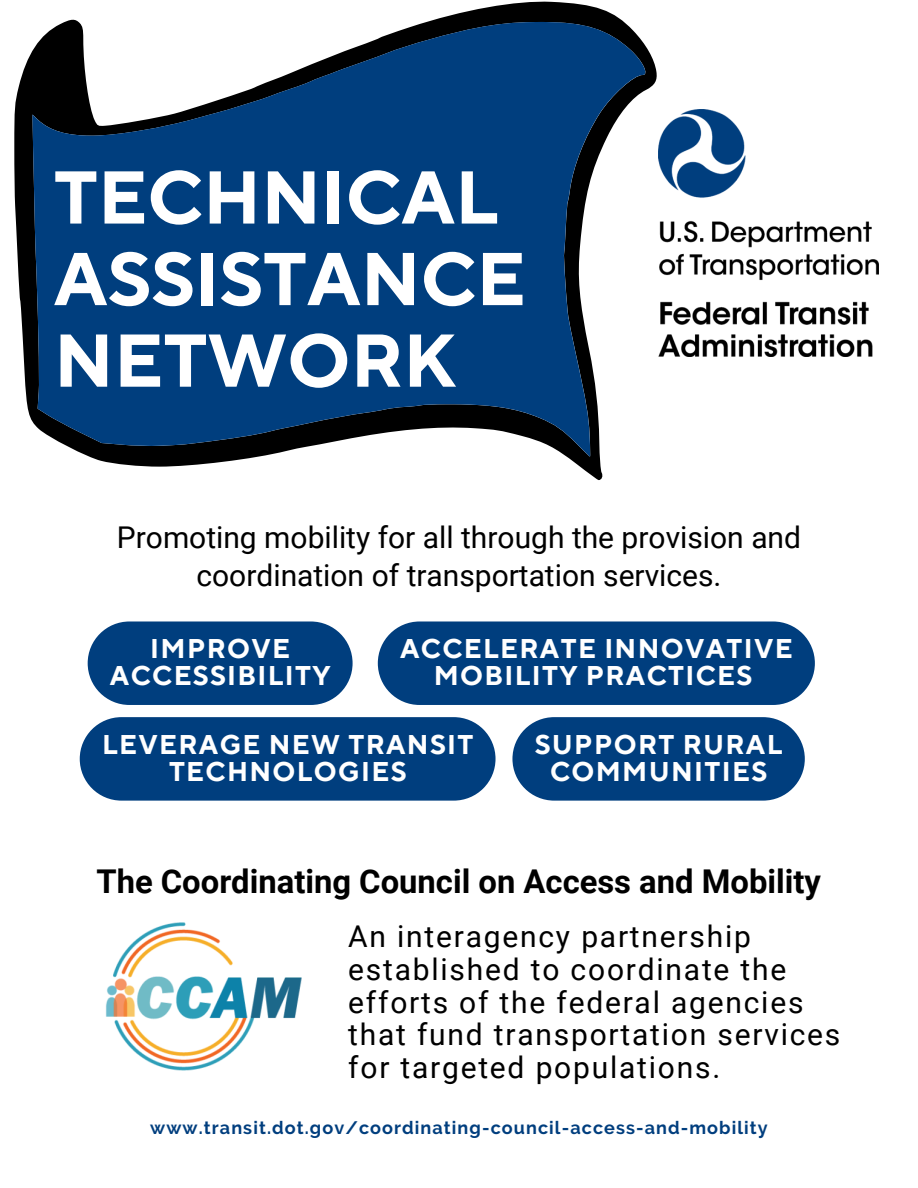
<style>
.page{position:relative;width:918px;height:1188px;background:#fff}
.page>*{position:absolute;margin:0;border:0;box-sizing:border-box;transform-origin:0 0}
.t1{font:700 74.55px/81.6px "TT Norms Pro";color:#fff}
.t2{font:700 32.85px "Roboto";color:#000}
.t3{font:30px/32.7px "Roboto";letter-spacing:.06em;color:#000}
.t4{font:30px/38.2px "Roboto";color:#000;text-align:center}
.t5{font:700 27px/27px "TT Norms Pro";letter-spacing:.05em;color:#fff;text-align:center}
.t6{font:700 18px "Raleway";letter-spacing:.06em;color:#003e7e}
</style>
<div class="page">
<svg style="left:14px;top:1px;width:643px;height:479px"></svg>
<svg style="left:32px;top:21px;width:617px;height:436px;fill:#003e7e"></svg>
<img style="left:658px;top:110px;width:221px;height:246px">
<div style="left:88px;top:621px;width:265px;height:84px;background:#003e7e;border-radius:42px"></div>
<div style="left:378px;top:621px;width:437px;height:84px;background:#003e7e"></div>
<div style="left:512px;top:717px;width:293px;height:84px;background:#003e7e;border-radius:42px"></div>
<div style="left:80px;top:717px;width:416px;height:84px;background:#003e7e"></div>
<img style="left:106px;top:922px;width:195px;height:149px">
<p class="t1" style="left:54px;top:160px;width:473px">TECHNICAL<br>ASSISTANCE<br>NETWORK</p>
<p class="t4" style="left:117px;top:519px;width:686px">Promoting mobility for all through the provision and coordination of transportation services.</p>
<p class="t5" style="left:110px;top:636px;width:222px">IMPROVE<br>ACCESSIBILITY</p>
<p class="t5" style="left:400px;top:636px;width:394px">ACCELERATE INNOVATIVE<br>MOBILITY PRACTICES</p>
<p class="t5" style="left:102px;top:732px;width:373px">LEVERAGE NEW TRANSIT<br>TECHNOLOGIES</p>
<p class="t5" style="left:535px;top:732px;width:249px">SUPPORT RURAL<br>COMMUNITIES</p>
<h1 class="t2" style="left:96px;top:862px;width:726px">The Coordinating Council on Access and Mobility</h1>
<p class="t3" style="left:348px;top:921px;width:494px">An interagency partnership established to coordinate the efforts of the federal agencies that fund transportation services for targeted populations.</p>
<p class="t6" style="left:150px;top:1117px;width:619px">www.transit.dot.gov/coordinating-council-access-and-mobility</p>
</div>
